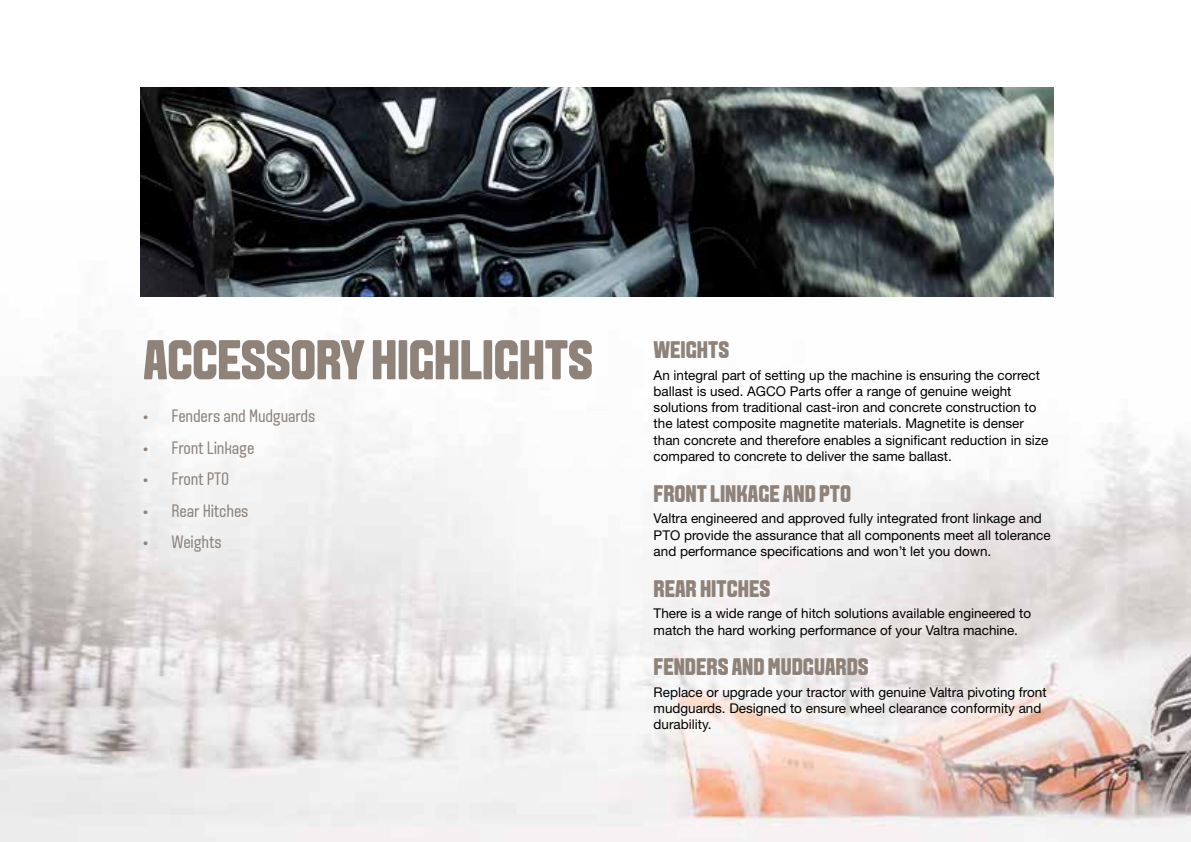
<style>
.page{position:relative;width:1191px;height:842px;background:#fff}
.page>*{position:absolute;margin:0;border:0;box-sizing:border-box;transform-origin:0 0}
.t1{font:800 56px "VALTRA Aveny T";letter-spacing:-.01em;color:#8e8279}
.t2{font:800 24px "VALTRA Aveny T";color:#8e8279}
.t3{font:18px "VALTRA Aveny T";letter-spacing:-.01em;color:#8e8279}
.t4{font:13.4px/16.2px "Helvetica Neue";color:#000}
.s1{font-family:"Myriad Pro"}
</style>
<div class="page">
<img style="left:0;top:206px;width:1191px;height:636px">
<img style="left:140px;top:88px;width:913px;height:209px">
<h1 class="t1" style="left:143px;top:324px;width:451px">ACCESSORY HIGHLIGHTS</h1>
<h3 class="t3" style="left:143px;top:404px;width:174px"><span class="s1">•</span> Fenders and Mudguards</h3>
<h3 class="t3" style="left:143px;top:436px;width:113px"><span class="s1">•</span> Front Linkage</h3>
<h3 class="t3" style="left:143px;top:467px;width:87px"><span class="s1">•</span> Front PTO</h3>
<h3 class="t3" style="left:143px;top:499px;width:107px"><span class="s1">•</span> Rear Hitches</h3>
<h3 class="t3" style="left:143px;top:530px;width:80px"><span class="s1">•</span> Weights</h3>
<h2 class="t2" style="left:653px;top:334px;width:77px">WEIGHTS</h2>
<p class="t4" style="left:653px;top:367px;width:396px">An integral part of setting up the machine is ensuring the correct ballast is used. AGCO Parts offer a range of genuine weight solutions from traditional cast-iron and concrete construction to the latest composite magnetite materials. Magnetite is denser than concrete and therefore enables a significant reduction in size compared to concrete to deliver the same ballast.</p>
<h2 class="t2" style="left:653px;top:478px;width:199px">FRONT LINKAGE AND PTO</h2>
<p class="t4" style="left:653px;top:510px;width:398px">Valtra engineered and approved fully integrated front linkage and<br>PTO provide the assurance that all components meet all tolerance and performance specifications and won’t let you down.</p>
<h2 class="t2" style="left:653px;top:573px;width:118px">REAR HITCHES</h2>
<p class="t4" style="left:653px;top:605px;width:379px">There is a wide range of hitch solutions available engineered to match the hard working performance of your Valtra machine.</p>
<h2 class="t2" style="left:653px;top:651px;width:217px">FENDERS AND MUDGUARDS</h2>
<p class="t4" style="left:653px;top:684px;width:394px">Replace or upgrade your tractor with genuine Valtra pivoting front mudguards. Designed to ensure wheel clearance conformity and durability.</p>
</div>
